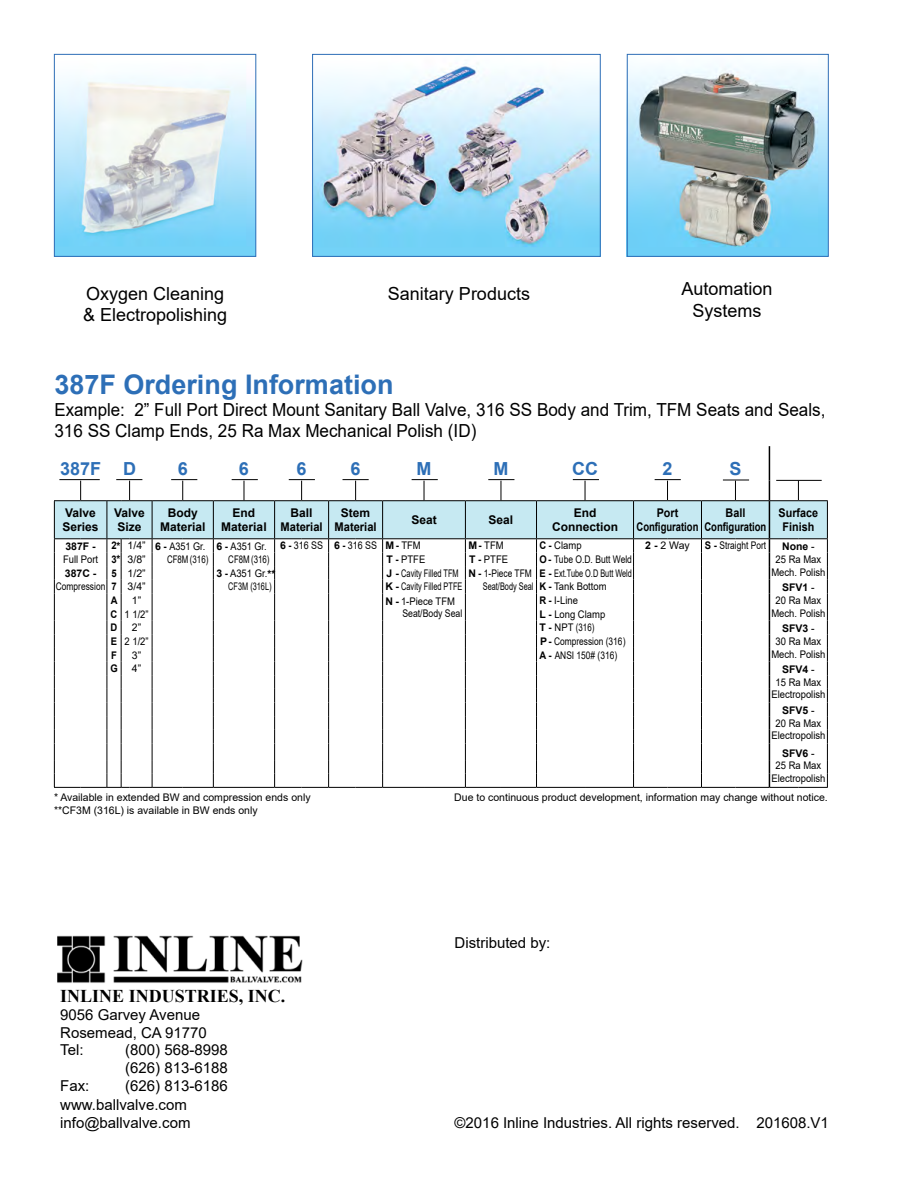
<style>
.page{position:relative;width:918px;height:1188px;background:#fff}
.page>*{position:absolute;margin:0;border:0;box-sizing:border-box;transform-origin:0 0}
.t1{font:700 27px "Arial";color:#2d6fb7}
.t2{font:18px/21.6px "Arial";color:#000;scale:.94 1}
.t3{font:18px/21.6px "Arial";color:#000;text-align:center}
.t4{font:700 18px "Times New Roman";color:#000}
.t5{font:700 18px "Arial";color:#2d6fb7}
.t6{font:15px/18px "Arial";color:#000}
.t7{font:700 12px/14.4px "Arial";color:#000;text-align:center}
.t8{font:700 12px/14.4px "Arial";color:#000;text-align:center;scale:.9 1}
.t9{font:700 11.25px/13.6px "Arial";color:#000;scale:.9 1}
.t10{font:10.5px/12.6px "Arial";color:#000;text-align:center}
.t11{font:10.5px/12.6px "Arial";color:#000;scale:.9 1}
.t12{font:10.5px/13px "Arial";color:#000;text-align:right;scale:.71 1}
.t13{font:10.5px "Arial";color:#000;scale:.8 1}
.t14{font:10.5px "Arial";color:#000;scale:.7 1}
.t15{font:10.5px "Arial";color:#000;scale:.85 1}
.t16{font:10.5px/12.6px "Arial";color:#000;text-align:right;scale:.87 1}
.t17{font:10.5px "Arial";color:#000;scale:.81 1}
.t18{font:700 10.5px "Arial";color:#000}
.t19{font:700 10.5px "Arial";color:#000;scale:.9 1}
.s1{font-weight:700}
.s2{font-weight:700;font-size:11.25px}
</style>
<div class="page">
<img style="left:57px;top:935px;width:246px;height:48px">
<img style="left:626px;top:54px;width:201px;height:202px">
<img style="left:56px;top:75px;width:198px;height:180px">
<div style="left:54px;top:54px;width:202px;height:203px;border:1px solid #2e6eb7"></div>
<img style="left:314px;top:63px;width:285px;height:192px">
<div style="left:312px;top:54px;width:289px;height:203px;border:1px solid #2e6eb7"></div>
<div style="left:627px;top:54px;width:202px;height:203px;border:1px solid #2e6eb7"></div>
<hr style="left:769px;top:446px;width:1px;height:35px;background:#000">
<svg style="left:54px;top:479px;width:774px;height:309px"></svg>
<h2 class="t3" style="left:86px;top:282px;width:140px">Oxygen Cleaning</h2>
<h2 class="t3" style="left:388px;top:282px;width:144px">Sanitary Products</h2>
<h2 class="t3" style="left:83px;top:304px;width:146px">&amp; Electropolishing</h2>
<h2 class="t3" style="left:682px;top:278px;width:93px">Automation<br>Systems</h2>
<h1 class="t1" style="left:54px;top:366px;width:341px">387F Ordering Information</h1>
<h2 class="t2" style="left:54px;top:398px;width:822px">Example: 2” Full Port Direct Mount Sanitary Ball Valve, 316 SS Body and Trim, TFM Seats and Seals,<br>316 SS Clamp Ends, 25 Ra Max Mechanical Polish (ID)</h2>
<h2 class="t5" style="left:60px;top:456px;width:77px">387F D</h2>
<h2 class="t5" style="left:178px;top:456px;width:12px">6</h2>
<h2 class="t5" style="left:239px;top:456px;width:12px">6</h2>
<h2 class="t5" style="left:297px;top:456px;width:12px">6</h2>
<h2 class="t5" style="left:351px;top:456px;width:12px">6</h2>
<h2 class="t5" style="left:417px;top:456px;width:16px">M</h2>
<h2 class="t5" style="left:493px;top:456px;width:16px">M</h2>
<h2 class="t5" style="left:572px;top:456px;width:27px">CC</h2>
<h2 class="t5" style="left:663px;top:456px;width:12px">2</h2>
<h2 class="t5" style="left:729px;top:456px;width:14px">S</h2>
<p class="t7" style="left:63px;top:506px;width:38px;text-align:left">Valve<br>Series</p>
<p class="t7" style="left:114px;top:506px;width:32px;text-align:left">Valve<br>Size</p>
<p class="t7" style="left:160px;top:506px;width:47px">Body<br>Material</p>
<p class="t7" style="left:221px;top:506px;width:47px">End<br>Material</p>
<p class="t7" style="left:281px;top:506px;width:44px">Ball<br>Material</p>
<p class="t7" style="left:335px;top:506px;width:44px">Stem<br>Material</p>
<p class="t7" style="left:411px;top:513px;width:27px">Seat</p>
<p class="t7" style="left:489px;top:513px;width:26px">Seal</p>
<p class="t7" style="left:552px;top:506px;width:67px">End<br>Connection</p>
<p class="t8" style="left:637px;top:506px;width:70px">Port<br>Configuration</p>
<p class="t8" style="left:704px;top:506px;width:70px">Ball<br>Configuration</p>
<p class="t8" style="left:779px;top:506px;width:46px">Surface<br>Finish</p>
<p class="t18" style="left:65px;top:539px;width:32px">387F -</p>
<p class="t11" style="left:63px;top:552px;width:41px">Full Port</p>
<p class="t9" style="left:117px;top:539px;width:6px">* *</p>
<p class="t10" style="left:111px;top:540px;width:98px;text-align:right"><span class="s1">2</span> 1/4” <span class="s1">6 -</span> A351 Gr.<br>CF8M (316)</p>
<p class="t16" style="left:216px;top:540px;width:63px"><span class="s1">6 -</span> A351 Gr.<br>CF8M (316)</p>
<p class="t15" style="left:280px;top:539px;width:167px"><span class="s1">6 -</span> 316 SS <span class="s1">6 -</span> 316 SS <span class="s1">M -</span> TFM</p>
<p class="t11" style="left:468px;top:539px;width:41px"><span class="s1">M -</span> TFM</p>
<p class="t11" style="left:540px;top:539px;width:48px"><span class="s1">C -</span> Clamp</p>
<p class="t10" style="left:645px;top:539px;width:46px"><span class="s1">2 -</span> 2 Way</p>
<p class="t13" style="left:705px;top:539px;width:78px"><span class="s1">S -</span> Straight Port</p>
<p class="t10" style="left:771px;top:540px;width:56px"><span class="s1">None</span> -<br>25 Ra Max<br>Mech. Polish</p>
<p class="t10" style="left:111px;top:553px;width:36px"><span class="s1">3</span> 3/8”</p>
<p class="t11" style="left:386px;top:553px;width:45px"><span class="s1">T -</span> PTFE</p>
<p class="t11" style="left:469px;top:553px;width:45px"><span class="s1">T -</span> PTFE</p>
<p class="t17" style="left:540px;top:552px;width:116px"><span class="s1">O-</span> Tube O.D. Butt Weld</p>
<p class="t10" style="left:111px;top:567px;width:36px"><span class="s1">5</span> 1/2”</p>
<p class="t11" style="left:228px;top:567px;width:54px;text-indent:-12px"><span class="s1">3 -</span> A351 Gr.<span class="s2">**<br></span>CF3M (316L)</p>
<p class="t12" style="left:386px;top:566px;width:209px"><span class="s1">J -</span> Cavity Filled TFM <span class="s1">N -</span> 1-Piece TFM<br>Seat/Body Seal</p>
<p class="t14" style="left:540px;top:566px;width:134px"><span class="s1">E -</span> Ext.Tube O.D Butt Weld</p>
<p class="t18" style="left:65px;top:566px;width:33px">387C -</p>
<p class="t13" style="left:56px;top:579px;width:63px">Compression</p>
<p class="t10" style="left:111px;top:580px;width:36px"><span class="s1">7</span> 3/4”</p>
<p class="t12" style="left:386px;top:580px;width:110px"><span class="s1">K -</span> Cavity Filled PTFE</p>
<p class="t11" style="left:540px;top:580px;width:76px"><span class="s1">K -</span> Tank Bottom</p>
<p class="t10" style="left:771px;top:581px;width:56px"><span class="s1">SFV1</span> -<br>20 Ra Max<br>Mech. Polish</p>
<p class="t19" style="left:111px;top:593px;width:9px">A</p>
<p class="t10" style="left:132px;top:594px;width:11px">1”</p>
<p class="t11" style="left:402px;top:594px;width:68px;text-indent:-17px"><span class="s1">N -</span> 1-Piece TFM<br>Seat/Body Seal</p>
<p class="t11" style="left:540px;top:594px;width:44px"><span class="s1">R -</span> I-Line</p>
<p class="t11" style="left:111px;top:608px;width:44px"><span class="s1">C</span> 1 1/2”</p>
<p class="t11" style="left:540px;top:608px;width:75px"><span class="s1">L -</span> Long Clamp</p>
<p class="t19" style="left:111px;top:620px;width:9px">D</p>
<p class="t10" style="left:132px;top:621px;width:11px">2”</p>
<p class="t11" style="left:540px;top:621px;width:62px"><span class="s1">T -</span> NPT (316)</p>
<p class="t10" style="left:771px;top:622px;width:56px"><span class="s1">SFV3</span> -<br>30 Ra Max<br>Mech. Polish</p>
<p class="t11" style="left:111px;top:635px;width:44px"><span class="s1">E</span> 2 1/2”</p>
<p class="t13" style="left:540px;top:634px;width:108px"><span class="s1">P-</span> Compression (316)</p>
<p class="t19" style="left:111px;top:647px;width:8px">F</p>
<p class="t10" style="left:132px;top:649px;width:11px">3”</p>
<p class="t13" style="left:540px;top:648px;width:99px"><span class="s1">A -</span> ANSI 150# (316)</p>
<p class="t19" style="left:110px;top:661px;width:10px">G</p>
<p class="t10" style="left:132px;top:662px;width:11px">4”</p>
<p class="t10" style="left:771px;top:663px;width:56px"><span class="s1">SFV4</span> -<br>15 Ra Max<br>Electropolish</p>
<p class="t10" style="left:771px;top:704px;width:56px"><span class="s1">SFV5</span> -<br>20 Ra Max<br>Electropolish</p>
<p class="t10" style="left:771px;top:747px;width:56px"><span class="s1">SFV6</span> -<br>25 Ra Max<br>Electropolish</p>
<p class="t10" style="left:54px;top:791px;width:258px;text-align:left">* Available in extended BW and compression ends only **CF3M (316L) is available in BW ends only</p>
<p class="t10" style="left:454px;top:791px;width:375px">Due to continuous product development, information may change without notice.</p>
<h2 class="t4" style="left:60px;top:983px;width:227px">INLINE INDUSTRIES, INC.</h2>
<h3 class="t6" style="left:60px;top:1005px;width:148px">9056 Garvey Avenue<br>Rosemead, CA 91770</h3>
<h3 class="t6" style="left:60px;top:1041px;width:25px">Tel:</h3>
<h3 class="t6" style="left:60px;top:1077px;width:31px">Fax:</h3>
<h3 class="t6" style="left:125px;top:1041px;width:104px;text-align:justify">(800) 568-8998 (626) 813-6188 (626) 813-6186</h3>
<h3 class="t6" style="left:60px;top:1095px;width:132px">www.ballvalve.com info@ballvalve.com</h3>
<h3 class="t6" style="left:455px;top:934px;width:97px">Distributed by:</h3>
<h3 class="t6" style="left:455px;top:1113px;width:376px">©2016 Inline Industries. All rights reserved. 201608.V1</h3>
</div>
